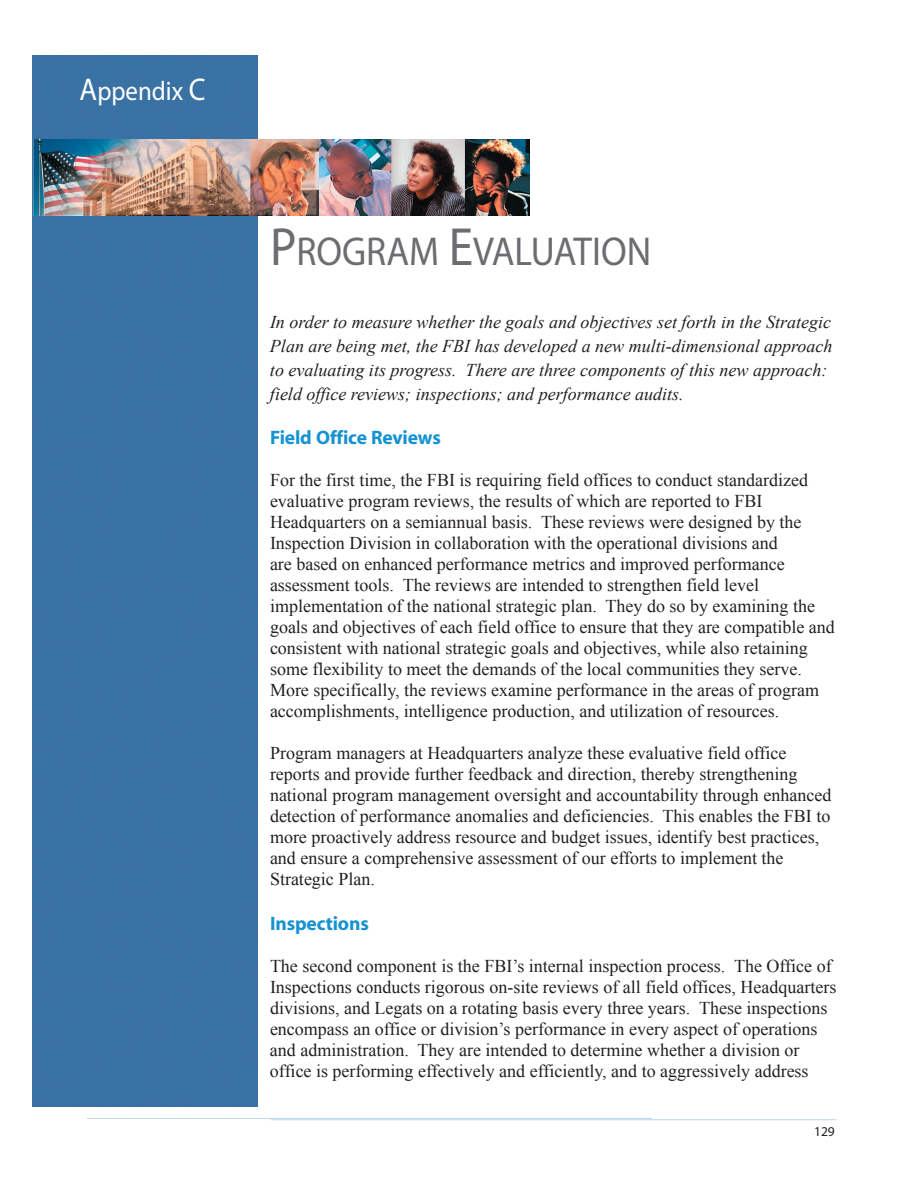
<style>
.page{position:relative;width:918px;height:1188px;background:#fff}
.page>*{position:absolute;margin:0;border:0;box-sizing:border-box;transform-origin:0 0}
.t1{font:40.5px "Times";color:#6c6d70;scale:.92 1}
.t2{font:27px "Times";color:#fff;scale:.92 1}
.t3{font:700 19.5px "Myriad";letter-spacing:-.005em;color:#1592d2}
.t4{font:18px/21px "Times New Roman";color:#231f20}
.t5{font:italic 18px/24px "Times New Roman";color:#231f20}
.t6{font:13.5px "Myriad";color:#231f20}
.s1{font-size:31.5px}
.s2{font-size:54px}
</style>
<div class="page">
<hr style="left:271px;top:1119px;width:565px;height:1px;background:#bbd5ef">
<div style="left:33px;top:55px;width:225px;height:1052px;background:#3972a3"></div>
<img style="left:33px;top:139px;width:496px;height:77px">
<hr style="left:87px;top:1118px;width:565px;height:1px;background:#bbd5ef">
<h2 class="t2" style="left:80px;top:76px;width:139px"><span class="s1">A</span>ppendix <span class="s1">C</span></h2>
<h1 class="t1" style="left:270px;top:229px;width:416px"><span class="s2">P</span>ROGRAM <span class="s2">E</span>VALUATION</h1>
<p class="t5" style="left:270px;top:309px;width:564px">In order to measure whether the goals and objectives set forth in the Strategic Plan are being met, the FBI has developed a new multi-dimensional approach to evaluating its progress. There are three components of this new approach: field office reviews; inspections; and performance audits.</p>
<p class="t3" style="left:270px;top:427px;width:172px">Field Office Reviews</p>
<p class="t4" style="left:270px;top:469px;width:566px">For the first time, the FBI is requiring field offices to conduct standardized evaluative program reviews, the results of which are reported to FBI Headquarters on a semiannual basis. These reviews were designed by the Inspection Division in collaboration with the operational divisions and<br>are based on enhanced performance metrics and improved performance assessment tools. The reviews are intended to strengthen field level implementation of the national strategic plan. They do so by examining the goals and objectives of each field office to ensure that they are compatible and consistent with national strategic goals and objectives, while also retaining some flexibility to meet the demands of the local communities they serve.<br>More specifically, the reviews examine performance in the areas of program accomplishments, intelligence production, and utilization of resources.</p>
<p class="t4" style="left:270px;top:742px;width:563px">Program managers at Headquarters analyze these evaluative field office reports and provide further feedback and direction, thereby strengthening national program management oversight and accountability through enhanced detection of performance anomalies and deficiencies. This enables the FBI to more proactively address resource and budget issues, identify best practices, and ensure a comprehensive assessment of our efforts to implement the Strategic Plan.</p>
<p class="t3" style="left:270px;top:914px;width:100px">Inspections</p>
<p class="t4" style="left:270px;top:956px;width:568px">The second component is the FBI’s internal inspection process. The Office of Inspections conducts rigorous on-site reviews of all field offices, Headquarters divisions, and Legats on a rotating basis every three years. These inspections encompass an office or division’s performance in every aspect of operations and administration. They are intended to determine whether a division or office is performing effectively and efficiently, and to aggressively address</p>
<p class="t6" style="left:814px;top:1125px;width:22px">129</p>
</div>
